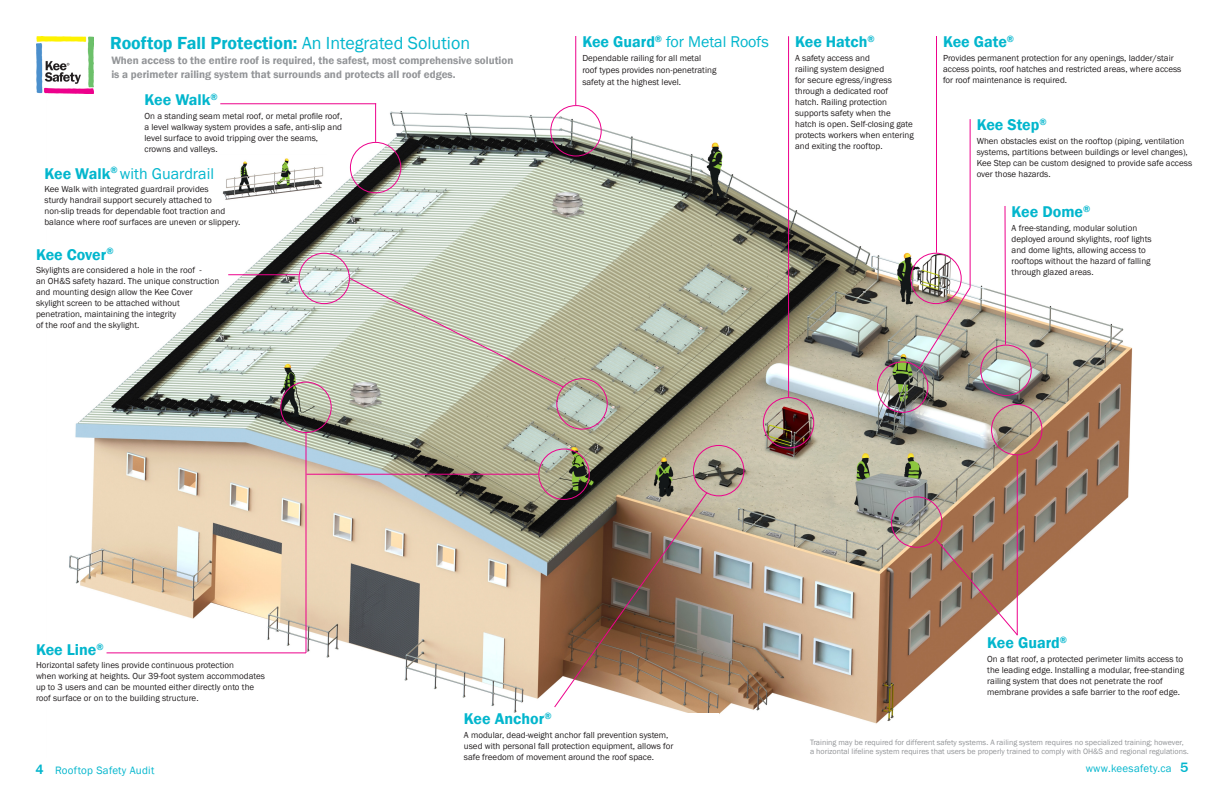
<style>
.page{position:relative;width:1224px;height:792px;background:#fff}
.page>*{position:absolute;margin:0;border:0;box-sizing:border-box;transform-origin:0 0}
.t1{font:600 18px "Franklin Gothic";color:#03b6cd}
.t2{font:600 16px "Franklin Gothic";color:#03b6cd}
.t3{font:16px "Franklin Gothic";color:#03b6cd}
.t4{font:600 11px "Franklin Gothic";color:#939598}
.t5{font:11px "Franklin Gothic";letter-spacing:.025em;color:#03b6cd}
.t6{font:9px/11px "Franklin Gothic";color:#231f20}
.t7{font:8px "Franklin Gothic";color:#939598}
.s1{font-weight:400}
.s2{font-weight:600}
.s3{font-weight:500;font-size:14px}
</style>
<div class="page">
<img style="left:69px;top:36px;width:1064px;height:688px">
<div style="left:464px;top:713px;width:255px;height:23px;background:#fff"></div>
<div style="left:350px;top:142px;width:51px;height:51px;border:1px solid #ed028c;border-radius:50%"></div>
<div style="left:280px;top:382px;width:52px;height:51px;border:1px solid #ed028c;border-radius:50%"></div>
<div style="left:693px;top:445px;width:51px;height:51px;border:1px solid #ed028c;border-radius:50%"></div>
<div style="left:877px;top:361px;width:51px;height:52px;border:1px solid #ed028c;border-radius:50%"></div>
<div style="left:763px;top:397px;width:51px;height:52px;border:1px solid #ed028c;border-radius:50%"></div>
<div style="left:980px;top:345px;width:52px;height:51px;border:1px solid #ed028c;border-radius:50%"></div>
<hr style="left:220px;top:103px;width:156px;height:1px;background:#ed028c">
<hr style="left:375px;top:103px;width:1px;height:39px;background:#ed028c">
<div style="left:299px;top:253px;width:51px;height:51px;border:1px solid #ed028c;border-radius:50%"></div>
<hr style="left:228px;top:274px;width:71px;height:1px;background:#ed028c">
<hr style="left:107px;top:652px;width:199px;height:1px;background:#ed028c">
<hr style="left:306px;top:433px;width:1px;height:220px;background:#ed028c">
<svg style="left:553px;top:491px;width:155px;height:217px;background:#8c705a"></svg>
<div style="left:910px;top:253px;width:52px;height:51px;border:1px solid #ed028c;border-radius:50%"></div>
<hr style="left:788px;top:36px;width:1px;height:361px;background:#ed028c">
<hr style="left:936px;top:36px;width:1px;height:217px;background:#ed028c">
<img style="left:918px;top:286px;width:54px;height:83px">
<div style="left:891px;top:496px;width:51px;height:52px;border:1px solid #ed028c;border-radius:50%"></div>
<div style="left:991px;top:404px;width:51px;height:51px;border:1px solid #ed028c;border-radius:50%"></div>
<hr style="left:1017px;top:455px;width:1px;height:180px;background:#ed028c">
<svg style="left:934px;top:538px;width:85px;height:98px;background:#a87f6b"></svg>
<hr style="left:970px;top:119px;width:1px;height:169px;background:#ed028c">
<div style="left:550px;top:105px;width:52px;height:51px;border:1px solid #ed028c;border-radius:50%"></div>
<svg style="left:1004px;top:205px;width:3px;height:141px"></svg>
<div style="left:556px;top:378px;width:52px;height:52px;border:1px solid #ed028c;border-radius:50%"></div>
<svg style="left:349px;top:277px;width:216px;height:111px;background:#c6cbb6"></svg>
<div style="left:538px;top:449px;width:52px;height:51px;border:1px solid #ed028c;border-radius:50%"></div>
<hr style="left:306px;top:474px;width:233px;height:1px;background:#ed028c">
<img style="left:36px;top:36px;width:57px;height:58px">
<img style="left:221px;top:155px;width:105px;height:59px">
<hr style="left:575px;top:36px;width:1px;height:69px;background:#ed028c">
<p class="t1" style="left:110px;top:32px;width:362px">Rooftop Fall Protection: <span class="s1">An Integrated Solution</span></p>
<p class="t4" style="left:111px;top:53px;width:404px">When access to the entire roof is required, the safest, most comprehensive solution</p>
<p class="t4" style="left:111px;top:67px;width:346px">is a perimeter railing system that surrounds and protects all roof edges.</p>
<p class="t2" style="left:145px;top:90px;width:75px">Kee Walk<sup>®</sup></p>
<p class="t6" style="left:145px;top:111px;width:199px">On a standing seam metal roof, or metal profile roof,</p>
<p class="t6" style="left:145px;top:122px;width:199px">a level walkway system provides a safe, anti-slip and</p>
<p class="t6" style="left:145px;top:133px;width:175px">level surface to avoid tripping over the seams,</p>
<p class="t6" style="left:145px;top:144px;width:75px">crowns and valleys.</p>
<h2 class="t3" style="left:44px;top:164px;width:171px"><span class="s2">Kee Walk</span><sup>®</sup> with Guardrail</h2>
<p class="t6" style="left:44px;top:184px;width:166px">Kee Walk with integrated guardrail provides</p>
<p class="t6" style="left:44px;top:195px;width:169px">sturdy handrail support securely attached to</p>
<p class="t6" style="left:44px;top:206px;width:182px">non-slip treads for dependable foot traction and</p>
<p class="t6" style="left:44px;top:217px;width:197px">balance where roof surfaces are uneven or slippery.</p>
<h2 class="t2" style="left:36px;top:245px;width:79px">Kee Cover<sup>®</sup></h2>
<p class="t6" style="left:36px;top:265px;width:167px">Skylights are considered a hole in the roof -</p>
<p class="t6" style="left:36px;top:276px;width:185px">an OH&amp;S safety hazard. The unique construction</p>
<p class="t6" style="left:36px;top:287px;width:158px">and mounting design allow the Kee Cover</p>
<p class="t6" style="left:36px;top:298px;width:145px">skylight screen to be attached without</p>
<p class="t6" style="left:36px;top:309px;width:142px">penetration, maintaining the integrity</p>
<p class="t6" style="left:36px;top:320px;width:105px">of the roof and the skylight.</p>
<p class="t3" style="left:582px;top:32px;width:188px"><span class="s2">Kee Guard</span><sup>®</sup> for Metal Roofs</p>
<p class="t6" style="left:582px;top:53px;width:120px">Dependable railing for all metal</p>
<p class="t6" style="left:582px;top:65px;width:136px;line-height:12px">roof types provides non-penetrating safety at the highest level.</p>
<h2 class="t2" style="left:795px;top:32px;width:81px">Kee Hatch<sup>®</sup></h2>
<p class="t6" style="left:795px;top:53px;width:76px">A safety access and</p>
<p class="t6" style="left:795px;top:64px;width:91px">railing system designed</p>
<p class="t6" style="left:795px;top:75px;width:98px">for secure egress/ingress</p>
<p class="t6" style="left:795px;top:86px;width:95px">through a dedicated roof</p>
<p class="t6" style="left:795px;top:97px;width:94px">hatch. Railing protection</p>
<p class="t6" style="left:795px;top:108px;width:97px">supports safety when the</p>
<p class="t6" style="left:795px;top:119px;width:120px;text-align:justify">hatch is open. Self-closing gate protects workers when entering and exiting the rooftop.</p>
<p class="t2" style="left:943px;top:32px;width:73px">Kee Gate<sup>®</sup></p>
<p class="t6" style="left:943px;top:53px;width:240px">Provides permanent protection for any openings, ladder/stair access points, roof hatches and restricted areas, where access for roof maintenance is required.</p>
<h2 class="t2" style="left:977px;top:115px;width:71px">Kee Step<sup>®</sup></h2>
<p class="t6" style="left:977px;top:136px;width:213px">When obstacles exist on the rooftop (piping, ventilation systems, partitions between buildings or level changes),</p>
<p class="t6" style="left:977px;top:158px;width:217px">Kee Step can be custom designed to provide safe access</p>
<p class="t6" style="left:977px;top:169px;width:76px">over those hazards.</p>
<p class="t2" style="left:1012px;top:202px;width:80px">Kee Dome<sup>®</sup></p>
<p class="t6" style="left:1012px;top:222px;width:127px">A free-standing, modular solution</p>
<p class="t6" style="left:1012px;top:233px;width:142px">deployed around skylights, roof lights</p>
<p class="t6" style="left:1012px;top:244px;width:136px">and dome lights, allowing access to</p>
<p class="t6" style="left:1012px;top:255px;width:141px">rooftops without the hazard of falling</p>
<p class="t6" style="left:1012px;top:266px;width:83px">through glazed areas.</p>
<p class="t2" style="left:36px;top:640px;width:69px">Kee Line<sup>®</sup></p>
<p class="t6" style="left:36px;top:660px;width:200px">Horizontal safety lines provide continuous protection</p>
<p class="t6" style="left:36px;top:671px;width:230px">when working at heights. Our 39-foot system accommodates</p>
<p class="t6" style="left:36px;top:682px;width:220px">up to 3 users and can be mounted either directly onto the</p>
<p class="t6" style="left:36px;top:693px;width:164px">roof surface or on to the building structure.</p>
<p class="t2" style="left:987px;top:633px;width:81px">Kee Guard<sup>®</sup></p>
<p class="t6" style="left:987px;top:654px;width:198px">On a flat roof, a protected perimeter limits access to the leading edge. Installing a modular, free-standing railing system that does not penetrate the roof membrane provides a safe barrier to the roof edge.</p>
<h2 class="t2" style="left:464px;top:709px;width:89px">Kee Anchor<sup>®</sup></h2>
<p class="t6" style="left:464px;top:729px;width:206px">A modular, dead-weight anchor fall prevention system,</p>
<p class="t6" style="left:464px;top:740px;width:211px">used with personal fall protection equipment, allows for</p>
<p class="t6" style="left:464px;top:751px;width:192px">safe freedom of movement around the roof space.</p>
<p class="t7" style="left:810px;top:737px;width:375px">Training may be required for different safety systems. A railing system requires no specialized training; however,</p>
<p class="t7" style="left:810px;top:747px;width:380px">a horizontal lifeline system requires that users be properly trained to comply with OH&amp;S and regional regulations.</p>
<p class="t5" style="left:36px;top:763px;width:120px"><span class="s3">4</span> Rooftop Safety Audit</p>
<p class="t5" style="left:1086px;top:761px;width:104px">www.keesafety.ca <span class="s3">5</span></p>
</div>
